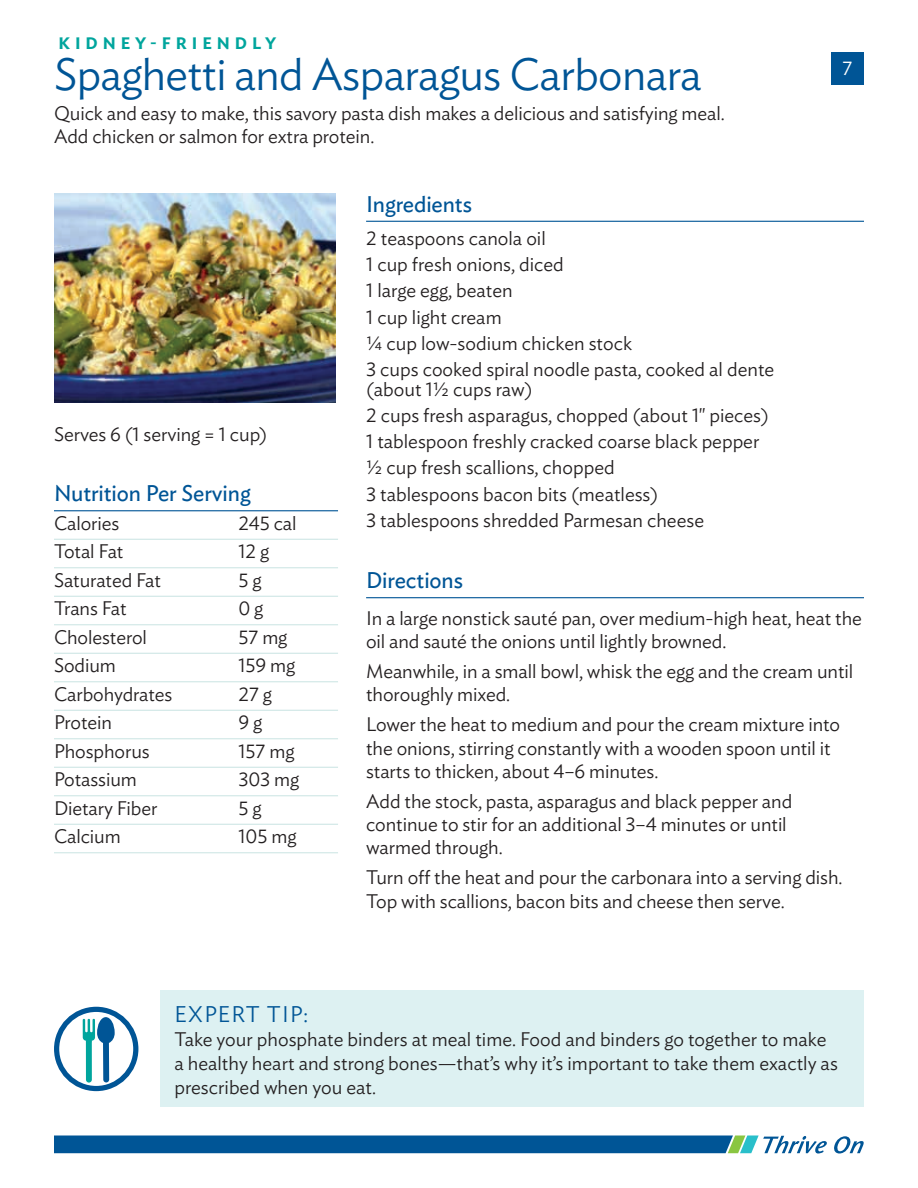
<style>
.page{position:relative;width:918px;height:1188px;background:#fff}
.page>*{position:absolute;margin:0;border:0;box-sizing:border-box;transform-origin:0 0}
.t1{font:300 45px "Ideal Sans";letter-spacing:-.015em;color:#005596}
.t2{font:22.5px "Ideal Sans";letter-spacing:-.005em;color:#005596}
.t3{font:300 22.5px "Ideal Sans";letter-spacing:.05em;color:#005596}
.t4{font:300 19.5px/26.2px "Ideal Sans";letter-spacing:-.005em;color:#231f20}
.t5{font:300 19.5px "Ideal Sans";color:#fff}
.t6{font:600 16.5px "Ideal Sans";letter-spacing:.3em;color:#00a59d}
</style>
<div class="page">
<svg style="left:834px;top:1136px;width:30px;height:18px"></svg>
<svg style="left:54px;top:1136px;width:773px;height:18px;background:#1e6aa1"></svg>
<div style="left:831px;top:52px;width:32px;height:33px;background:#005596"></div>
<hr style="left:366px;top:221px;width:498px;height:1px;background:#005596">
<hr style="left:54px;top:510px;width:284px;height:1px;background:#005596">
<hr style="left:54px;top:539px;width:284px;height:1px;background:#cfe7e5">
<hr style="left:54px;top:567px;width:284px;height:1px;background:#cfe7e5">
<hr style="left:54px;top:596px;width:284px;height:1px;background:#cfe7e5">
<hr style="left:54px;top:624px;width:284px;height:1px;background:#cfe7e5">
<hr style="left:54px;top:653px;width:284px;height:1px;background:#cfe7e5">
<hr style="left:54px;top:681px;width:284px;height:1px;background:#cfe7e5">
<hr style="left:54px;top:710px;width:284px;height:1px;background:#cfe7e5">
<hr style="left:54px;top:738px;width:284px;height:1px;background:#cfe7e5">
<hr style="left:54px;top:767px;width:284px;height:1px;background:#cfe7e5">
<hr style="left:54px;top:795px;width:284px;height:1px;background:#cfe7e5">
<hr style="left:54px;top:824px;width:284px;height:1px;background:#cfe7e5">
<hr style="left:54px;top:852px;width:284px;height:1px;background:#cfe7e5">
<hr style="left:366px;top:597px;width:498px;height:1px;background:#005596">
<img style="left:55px;top:194px;width:281px;height:208px">
<div style="left:161px;top:990px;width:703px;height:117px;background:#ddf1f2"></div>
<svg style="left:83px;top:1017px;width:32px;height:66px"></svg>
<div style="left:54px;top:1007px;width:84px;height:84px;border:5px solid #005596;border-radius:50%"></div>
<p class="t6" style="left:58px;top:30px;width:219px">KIDNEY-FRIENDLY</p>
<h1 class="t1" style="left:54px;top:40px;width:649px">Spaghetti and Asparagus Carbonara</h1>
<p class="t4" style="left:54px;top:100px;width:672px;line-height:23.2px">Quick and easy to make, this savory pasta dish makes a delicious and satisfying meal.<br>Add chicken or salmon for extra protein.</p>
<p class="t5" style="left:842px;top:54px;width:11px">7</p>
<p class="t4" style="left:54px;top:420px;width:215px">Serves 6 (1 serving = 1 cup)</p>
<p class="t2" style="left:54px;top:476px;width:198px">Nutrition Per Serving</p>
<p class="t4" style="left:54px;top:508px;width:67px">Calories</p>
<p class="t4" style="left:239px;top:508px;width:60px">245 cal</p>
<p class="t4" style="left:54px;top:537px;width:71px">Total Fat</p>
<p class="t4" style="left:239px;top:537px;width:32px">12 g</p>
<p class="t4" style="left:54px;top:565px;width:109px">Saturated Fat</p>
<p class="t4" style="left:239px;top:565px;width:25px">5 g</p>
<p class="t4" style="left:54px;top:594px;width:74px">Trans Fat</p>
<p class="t4" style="left:239px;top:594px;width:26px">0 g</p>
<p class="t4" style="left:54px;top:622px;width:94px">Cholesterol</p>
<p class="t4" style="left:239px;top:622px;width:50px">57 mg</p>
<p class="t4" style="left:54px;top:651px;width:63px">Sodium</p>
<p class="t4" style="left:239px;top:651px;width:58px">159 mg</p>
<p class="t4" style="left:54px;top:679px;width:120px">Carbohydrates</p>
<p class="t4" style="left:239px;top:679px;width:35px">27 g</p>
<p class="t4" style="left:54px;top:708px;width:60px">Protein</p>
<p class="t4" style="left:239px;top:708px;width:25px">9 g</p>
<p class="t4" style="left:54px;top:736px;width:97px">Phosphorus</p>
<p class="t4" style="left:239px;top:736px;width:58px">157 mg</p>
<p class="t4" style="left:54px;top:765px;width:84px">Potassium</p>
<p class="t4" style="left:239px;top:765px;width:62px">303 mg</p>
<p class="t4" style="left:54px;top:793px;width:105px">Dietary Fiber</p>
<p class="t4" style="left:239px;top:793px;width:25px">5 g</p>
<p class="t4" style="left:54px;top:822px;width:68px">Calcium</p>
<p class="t4" style="left:239px;top:822px;width:60px">105 mg</p>
<p class="t2" style="left:366px;top:187px;width:107px">Ingredients</p>
<p class="t4" style="left:366px;top:223px;width:410px">2 teaspoons canola oil<br>1 cup fresh onions, diced<br>1 large egg, beaten<br>1 cup light cream<br>¼ cup low-sodium chicken stock<br>3 cups cooked spiral noodle pasta, cooked al dente</p>
<p class="t4" style="left:366px;top:374px;width:404px">(about 1½ cups raw)<br>2 cups fresh asparagus, chopped (about 1" pieces)<br>1 tablespoon freshly cracked coarse black pepper ½ cup fresh scallions, chopped<br>3 tablespoons bacon bits (meatless)<br>3 tablespoons shredded Parmesan cheese</p>
<p class="t2" style="left:366px;top:563px;width:98px">Directions</p>
<p class="t4" style="left:366px;top:605px;width:497px;line-height:23.2px">In a large nonstick sauté pan, over medium-high heat, heat the oil and sauté the onions until lightly browned.</p>
<p class="t4" style="left:366px;top:658px;width:489px;line-height:23.2px">Meanwhile, in a small bowl, whisk the egg and the cream until thoroughly mixed.</p>
<p class="t4" style="left:366px;top:711px;width:476px;line-height:23.2px">Lower the heat to medium and pour the cream mixture into the onions, stirring constantly with a wooden spoon until it starts to thicken, about 4–6 minutes.</p>
<p class="t4" style="left:366px;top:788px;width:428px;line-height:23.2px">Add the stock, pasta, asparagus and black pepper and continue to stir for an additional 3–4 minutes or until warmed through.</p>
<p class="t4" style="left:366px;top:864px;width:478px;line-height:23.2px">Turn off the heat and pour the carbonara into a serving dish.<br>Top with scallions, bacon bits and cheese then serve.</p>
<p class="t3" style="left:174px;top:997px;width:135px">EXPERT TIP:</p>
<p class="t4" style="left:174px;top:1026px;width:665px;line-height:24px">Take your phosphate binders at meal time. Food and binders go together to make a healthy heart and strong bones—that’s why it’s important to take them exactly as prescribed when you eat.</p>
</div>
